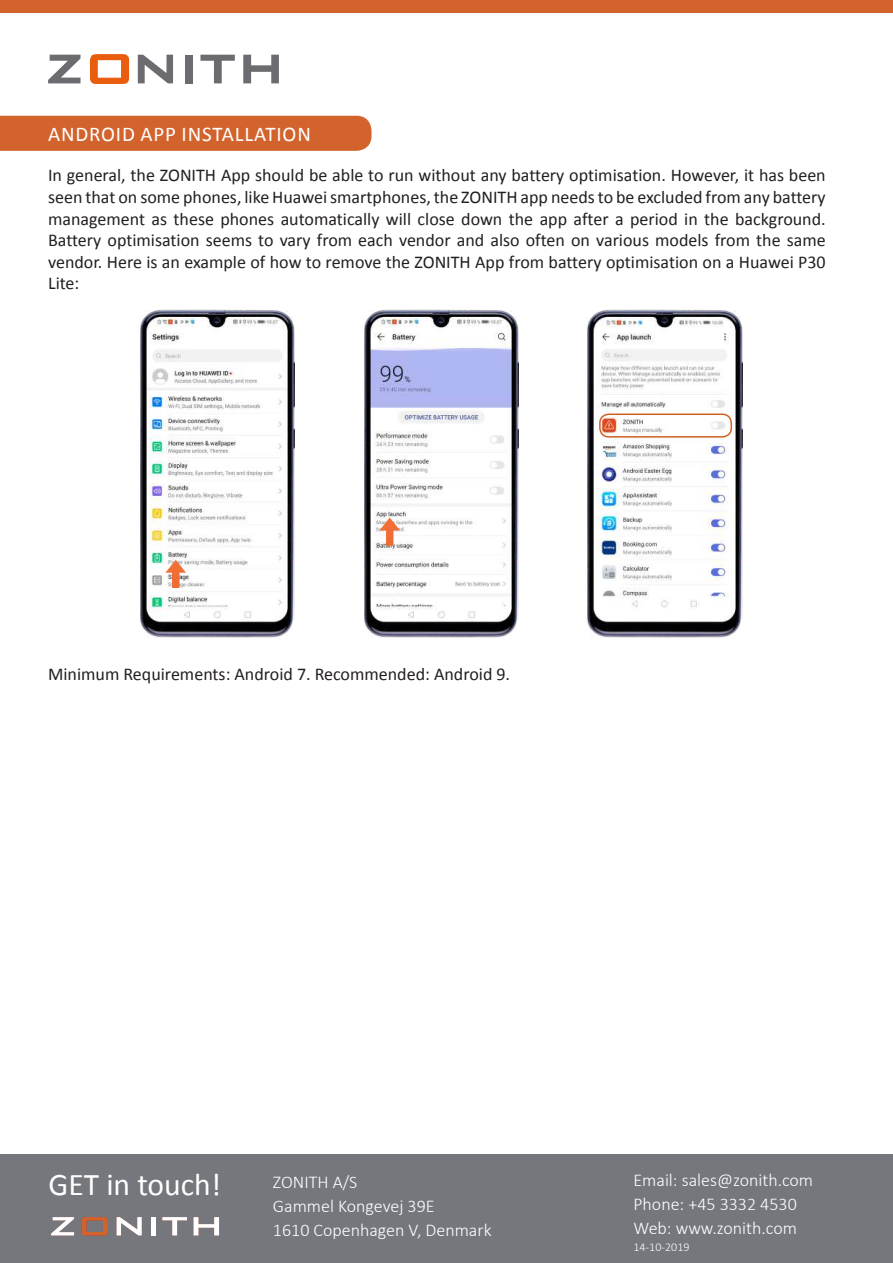
<style>
.page{position:relative;width:893px;height:1263px;background:#fff}
.page>*{position:absolute;margin:0;border:0;box-sizing:border-box;transform-origin:0 0}
.t1{font:31.65px "Calibri";color:#fff}
.t2{font:21px "Calibri";letter-spacing:.04em;color:#fff}
.t3{font:18px/21.6px "Calibri";color:#231f20;text-align:justify}
.t4{font:300 18px/24px "Calibri";color:#fff}
.t5{font:300 12px "Calibri";color:#fff}
</style>
<div class="page">
<div style="left:0;top:1154px;width:893px;height:109px;background:#75777d"></div>
<svg style="left:51px;top:1217px;width:23px;height:18px"></svg>
<svg style="left:81px;top:1217px;width:27px;height:18px"></svg>
<svg style="left:117px;top:1217px;width:25px;height:18px"></svg>
<div style="left:151px;top:1217px;width:5px;height:18px;background:#fff"></div>
<svg style="left:162px;top:1217px;width:25px;height:18px"></svg>
<svg style="left:193px;top:1217px;width:26px;height:18px"></svg>
<div style="left:0;top:0;width:893px;height:12px;background:#d3632d"></div>
<div style="left:185px;top:55px;width:7px;height:28px;background:#6c6b70"></div>
<svg style="left:200px;top:55px;width:35px;height:28px"></svg>
<svg style="left:243px;top:55px;width:36px;height:28px"></svg>
<svg style="left:90px;top:54px;width:39px;height:30px"></svg>
<svg style="left:48px;top:55px;width:33px;height:28px"></svg>
<svg style="left:138px;top:55px;width:35px;height:28px"></svg>
<div style="left:0;top:116px;width:372px;height:35px;background:#d3632d"></div>
<img style="left:140px;top:309px;width:155px;height:329px">
<svg style="left:165px;top:560px;width:21px;height:28px"></svg>
<img style="left:364px;top:309px;width:155px;height:329px">
<svg style="left:379px;top:517px;width:21px;height:29px"></svg>
<img style="left:587px;top:309px;width:156px;height:329px">
<div style="left:599px;top:413px;width:133px;height:25px;border:2px solid #d16121;border-radius:9px"></div>
<p class="t2" style="left:48px;top:119px;width:264px">ANDROID APP INSTALLATION</p>
<p class="t3" style="left:48px;top:164px;width:779px">In general, the ZONITH App should be able to run without any battery optimisation. However, it has been seen that on some phones, like Huawei smartphones, the ZONITH app needs to be excluded from any battery management as these phones automatically will close down the app after a period in the background.<br>Battery optimisation seems to vary from each vendor and also often on various models from the same vendor. Here is an example of how to remove the ZONITH App from battery optimisation on a Huawei P30<br>Lite:</p>
<p class="t3" style="left:48px;top:662px;width:464px">Minimum Requirements: Android 7. Recommended: Android 9.</p>
<h1 class="t1" style="left:48px;top:1162px;width:174px">GET in touch!</h1>
<p class="t4" style="left:273px;top:1169px;width:220px">ZONITH A/S<br>Gammel Kongevej 39E<br>1610 Copenhagen V, Denmark</p>
<p class="t4" style="left:633px;top:1167px;width:181px">Email: sales@zonith.com<br>Phone: +45 3332 4530<br>Web: www.zonith.com</p>
<p class="t5" style="left:633px;top:1240px;width:58px">14-10-2019</p>
</div>
